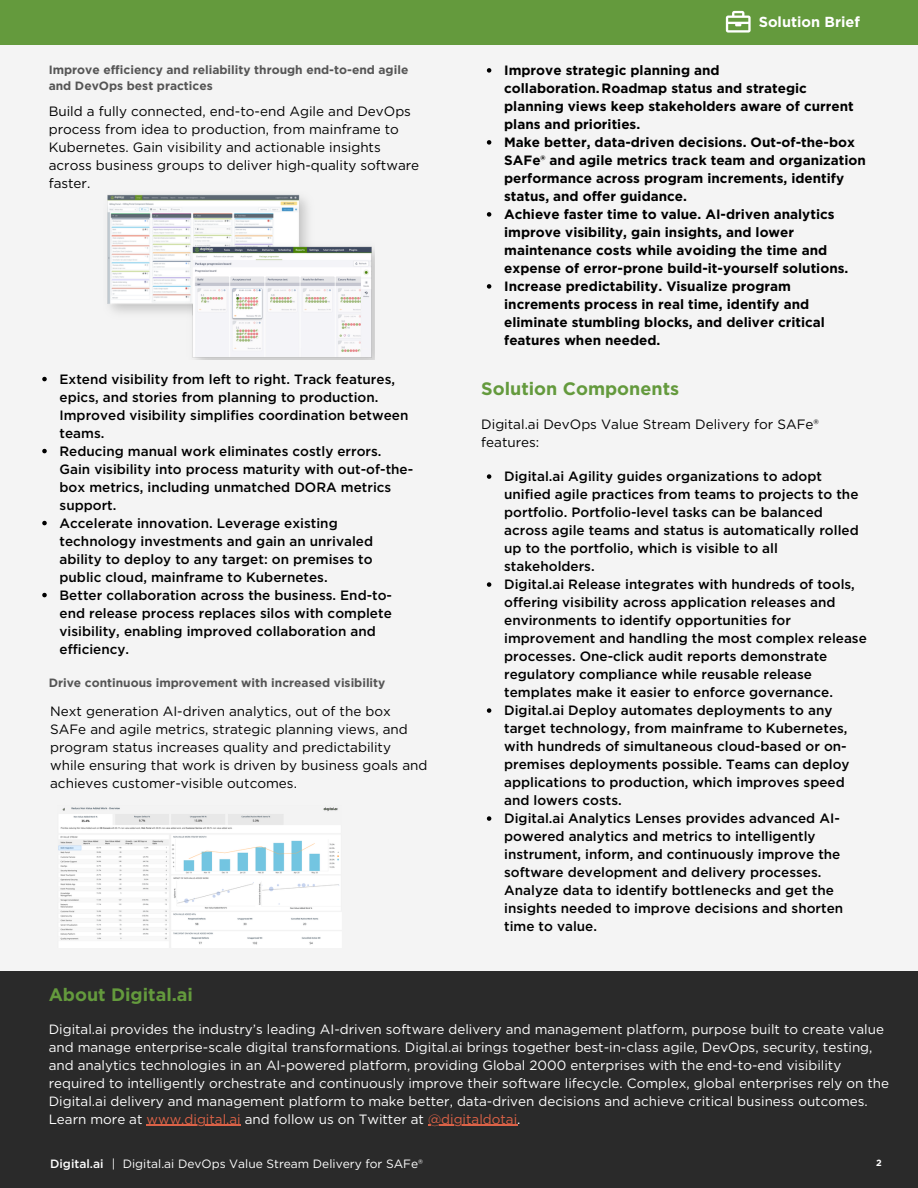
<style>
.page{position:relative;width:918px;height:1188px;background:#f4f4f4}
.page>*{position:absolute;margin:0;border:0;box-sizing:border-box;transform-origin:0 0}
.t1{font:700 18px "Gotham";color:#649a3d}
.t2{font:700 14.55px "Gotham";color:#fff}
.t3{font:500 13.5px/18px "Gotham";color:#000}
.t4{font:13.5px/17.9px "Gotham";color:#fff}
.t5{font:700 13.5px/18px "Gotham";color:#000}
.t6{font:13.5px/18px "Gotham";color:#000}
.t7{font:700 12px/16px "Gotham";color:#555}
.t8{font:12px "Gotham";color:#fff}
.t9{font:500 12px "Gotham";color:#fff}
.t10{font:700 9px "Gotham";color:#fff}
.s1{color:#db6247}
</style>
<div class="page">
<div style="left:0;top:0;width:918px;height:45px;background:#649a3d"></div>
<svg style="left:726px;top:11px;width:25px;height:22px"></svg>
<div style="left:0;top:1144px;width:918px;height:44px;background:#2a2a2a"></div>
<div style="left:0;top:971px;width:918px;height:173px;background:#2a2a2a"></div>
<img style="left:107px;top:194px;width:268px;height:166px">
<img style="left:58px;top:807px;width:283px;height:140px">
<hr style="left:147px;top:1125px;width:94px;height:1px;background:#db6247">
<hr style="left:428px;top:1125px;width:89px;height:1px;background:#db6247">
<svg style="left:42px;top:377px;width:5px;height:4px"></svg>
<svg style="left:42px;top:449px;width:5px;height:4px"></svg>
<svg style="left:42px;top:521px;width:5px;height:4px"></svg>
<svg style="left:42px;top:593px;width:5px;height:4px"></svg>
<svg style="left:487px;top:68px;width:4px;height:5px"></svg>
<svg style="left:487px;top:140px;width:4px;height:5px"></svg>
<svg style="left:487px;top:212px;width:4px;height:5px"></svg>
<svg style="left:487px;top:284px;width:4px;height:5px"></svg>
<svg style="left:487px;top:474px;width:4px;height:5px"></svg>
<svg style="left:487px;top:582px;width:4px;height:5px"></svg>
<svg style="left:487px;top:708px;width:4px;height:5px"></svg>
<svg style="left:487px;top:816px;width:4px;height:5px"></svg>
<p class="t7" style="left:49px;top:61px;width:361px">Improve efficiency and reliability through end-to-end agile and DevOps best practices</p>
<p class="t6" style="left:49px;top:102px;width:372px">Build a fully connected, end-to-end Agile and DevOps process from idea to production, from mainframe to Kubernetes. Gain visibility and actionable insights across business groups to deliver high-quality software faster.</p>
<p class="t3" style="left:60px;top:370px;width:350px">Extend visibility from left to right. Track features, epics, and stories from planning to production.<br>Improved visibility simplifies coordination between teams.</p>
<p class="t3" style="left:60px;top:442px;width:355px">Reducing manual work eliminates costly errors.<br>Gain visibility into process maturity with out-of-the&shy;box metrics, including unmatched DORA metrics support.</p>
<p class="t3" style="left:60px;top:514px;width:315px">Accelerate innovation. Leverage existing technology investments and gain an unrivaled ability to deploy to any target: on premises to public cloud, mainframe to Kubernetes.</p>
<p class="t3" style="left:60px;top:586px;width:334px">Better collaboration across the business. End-to&shy;end release process replaces silos with complete visibility, enabling improved collaboration and efficiency.</p>
<p class="t7" style="left:49px;top:675px;width:338px">Drive continuous improvement with increased visibility</p>
<p class="t6" style="left:50px;top:702px;width:379px">Next generation AI-driven analytics, out of the box SAFe and agile metrics, strategic planning views, and program status increases quality and predictability while ensuring that work is driven by business goals and achieves customer-visible outcomes.</p>
<p class="t1" style="left:49px;top:984px;width:146px">About Digital.ai</p>
<p class="t2" style="left:759px;top:13px;width:103px">Solution Brief</p>
<p class="t5" style="left:504px;top:61px;width:351px">Improve strategic planning and<br>collaboration. Roadmap status and strategic planning views keep stakeholders aware of current plans and priorities.</p>
<p class="t5" style="left:504px;top:133px;width:363px">Make better, data-driven decisions. Out-of-the-box SAFe® and agile metrics track team and organization performance across program increments, identify status, and offer guidance.</p>
<p class="t5" style="left:504px;top:205px;width:346px">Achieve faster time to value. AI-driven analytics improve visibility, gain insights, and lower maintenance costs while avoiding the time and expense of error-prone build-it-yourself solutions.</p>
<p class="t5" style="left:504px;top:277px;width:322px">Increase predictability. Visualize program increments process in real time, identify and eliminate stumbling blocks, and deliver critical features when needed.</p>
<p class="t1" style="left:481px;top:378px;width:200px">Solution Components</p>
<p class="t6" style="left:481px;top:415px;width:339px">Digital.ai DevOps Value Stream Delivery for SAFe® features:</p>
<p class="t3" style="left:504px;top:467px;width:356px">Digital.ai Agility guides organizations to adopt unified agile practices from teams to projects to the portfolio. Portfolio-level tasks can be balanced across agile teams and status is automatically rolled up to the portfolio, which is visible to all stakeholders.</p>
<p class="t3" style="left:504px;top:575px;width:364px">Digital.ai Release integrates with hundreds of tools, offering visibility across application releases and environments to identify opportunities for improvement and handling the most complex release processes. One-click audit reports demonstrate regulatory compliance while reusable release templates make it easier to enforce governance.</p>
<p class="t3" style="left:504px;top:701px;width:347px">Digital.ai Deploy automates deployments to any target technology, from mainframe to Kubernetes, with hundreds of simultaneous cloud-based or on&shy;premises deployments possible. Teams can deploy applications to production, which improves speed and lowers costs.</p>
<p class="t3" style="left:504px;top:809px;width:341px">Digital.ai Analytics Lenses provides advanced AI&shy;powered analytics and metrics to intelligently instrument, inform, and continuously improve the software development and delivery processes.<br>Analyze data to identify bottlenecks and get the insights needed to improve decisions and shorten time to value.</p>
<p class="t4" style="left:49px;top:1020px;width:842px">Digital.ai provides the industry’s leading AI-driven software delivery and management platform, purpose built to create value and manage enterprise-scale digital transformations. Digital.ai brings together best-in-class agile, DevOps, security, testing, and analytics technologies in an AI-powered platform, providing Global 2000 enterprises with the end-to-end visibility required to intelligently orchestrate and continuously improve their software lifecycle. Complex, global enterprises rely on the Digital.ai delivery and management platform to make better, data-driven decisions and achieve critical business outcomes.<br>Learn more at <span class="s1">www.digital.ai</span> and follow us on Twitter at <span class="s1">@digitaldotai</span>.</p>
<p class="t9" style="left:50px;top:1156px;width:55px">Digital.ai</p>
<p class="t8" style="left:112px;top:1156px;width:313px">| Digital.ai DevOps Value Stream Delivery for SAFe®</p>
<p class="t10" style="left:876px;top:1157px;width:7px">2</p>
</div>
